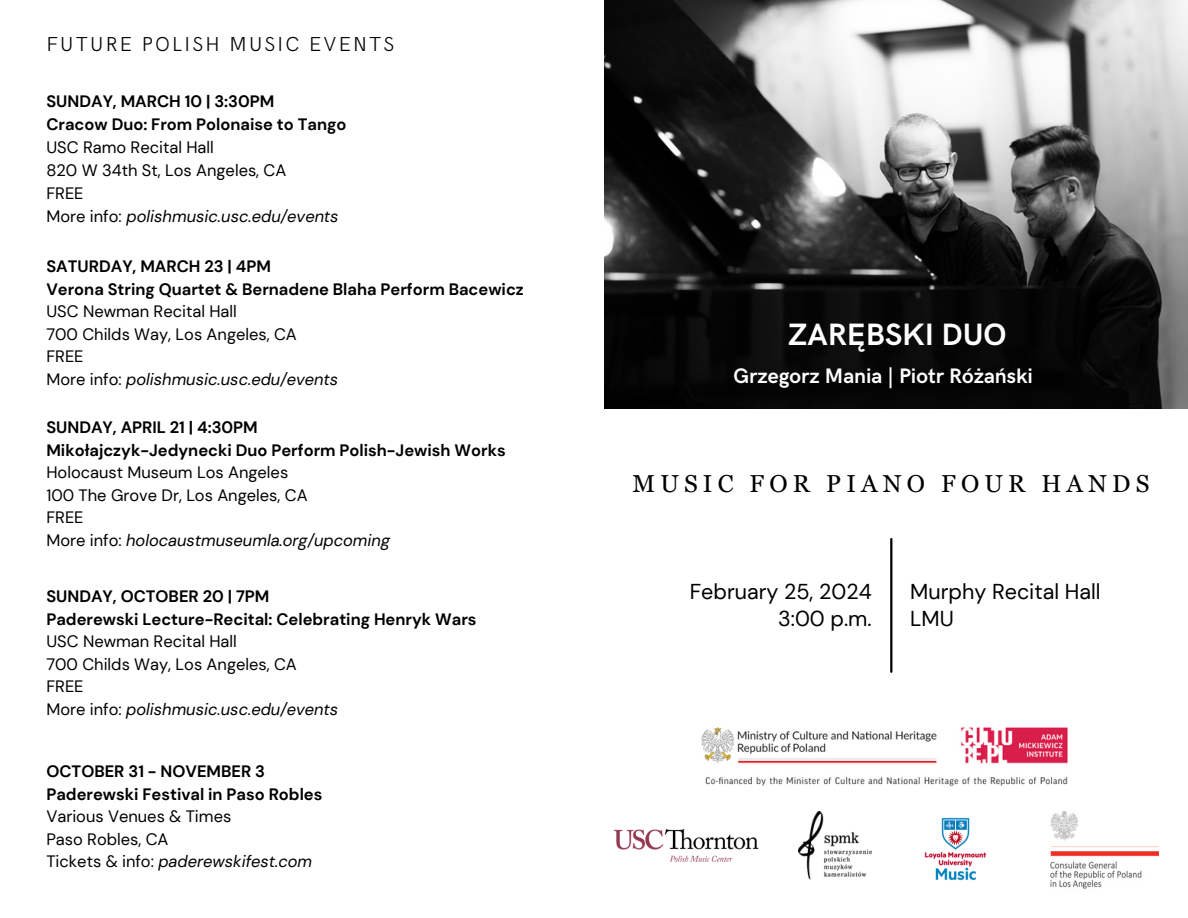
<style>
.page{position:relative;width:1188px;height:918px;background:#fff}
.page>*{position:absolute;margin:0;border:0;box-sizing:border-box;transform-origin:0 0}
.t1{font:700 30.9px "HK Grotesk";color:#fff}
.t2{font:24.45px "Georgia Pro";letter-spacing:.21em;color:#000}
.t3{font:21.45px/27.2px "DM Sans";color:#000}
.t4{font:700 21px "HK Grotesk";color:#fff}
.t5{font:300 20.25px "HK Grotesk";letter-spacing:.105em;color:#000}
.t6{font:16.5px/22.5px "DM Sans";color:#000}
.t7{font:700 16.5px/22.5px "DM Sans";color:#000}
.s1{font-style:italic}
</style>
<div class="page">
<img style="left:604px;top:0;width:584px;height:408px">
<hr style="left:890px;top:539px;width:2px;height:133px;background:#000">
<img style="left:799px;top:812px;width:73px;height:67px">
<img style="left:614px;top:830px;width:145px;height:32px">
<img style="left:701px;top:727px;width:367px;height:60px">
<img style="left:924px;top:817px;width:63px;height:64px">
<img style="left:1050px;top:812px;width:108px;height:77px">
<p class="t5" style="left:46px;top:32px;width:350px">FUTURE POLISH MUSIC EVENTS</p>
<p class="t7" style="left:46px;top:90px;width:302px;line-height:23px">SUNDAY, MARCH 10 | 3:30PM<br>Cracow Duo: From Polonaise to Tango</p>
<p class="t6" style="left:46px;top:136px;width:294px;line-height:23px">USC Ramo Recital Hall<br>820 W 34th St, Los Angeles, CA<br>FREE<br>More info: <span class="s1">polishmusic.usc.edu/events</span></p>
<p class="t7" style="left:46px;top:255px;width:479px">SATURDAY, MARCH 23 | 4PM<br>Verona String Quartet &amp; Bernadene Blaha Perform Bacewicz</p>
<p class="t6" style="left:46px;top:300px;width:293px">USC Newman Recital Hall<br>700 Childs Way, Los Angeles, CA<br>FREE<br>More info: <span class="s1">polishmusic.usc.edu/events</span></p>
<p class="t7" style="left:46px;top:416px;width:461px">SUNDAY, APRIL 21 | 4:30PM<br>Mikołajczyk-Jedynecki Duo Perform Polish-Jewish Works</p>
<p class="t6" style="left:46px;top:461px;width:345px">Holocaust Museum Los Angeles<br>100 The Grove Dr, Los Angeles, CA<br>FREE<br>More info: <span class="s1">holocaustmuseumla.org/upcoming</span></p>
<p class="t7" style="left:46px;top:586px;width:432px">SUNDAY, OCTOBER 20 | 7PM<br>Paderewski Lecture-Recital: Celebrating Henryk Wars</p>
<p class="t6" style="left:46px;top:631px;width:293px">USC Newman Recital Hall<br>700 Childs Way, Los Angeles, CA<br>FREE<br>More info: <span class="s1">polishmusic.usc.edu/events</span></p>
<p class="t7" style="left:46px;top:760px;width:278px">OCTOBER 31 - NOVEMBER 3<br>Paderewski Festival in Paso Robles</p>
<p class="t6" style="left:46px;top:805px;width:267px">Various Venues &amp; Times<br>Paso Robles, CA<br>Tickets &amp; info: <span class="s1">paderewskifest.com</span></p>
<p class="t1" style="left:788px;top:317px;width:220px">ZARĘBSKI DUO</p>
<p class="t4" style="left:734px;top:364px;width:301px">Grzegorz Mania | Piotr Różański</p>
<p class="t2" style="left:633px;top:470px;width:518px">MUSIC FOR PIANO FOUR HANDS</p>
<p class="t3" style="left:690px;top:578px;width:183px;text-align:right">February 25, 2024<br>3:00 p.m.</p>
<h5 class="t3" style="left:910px;top:578px;width:192px">Murphy Recital Hall<br>LMU</h5>
</div>
